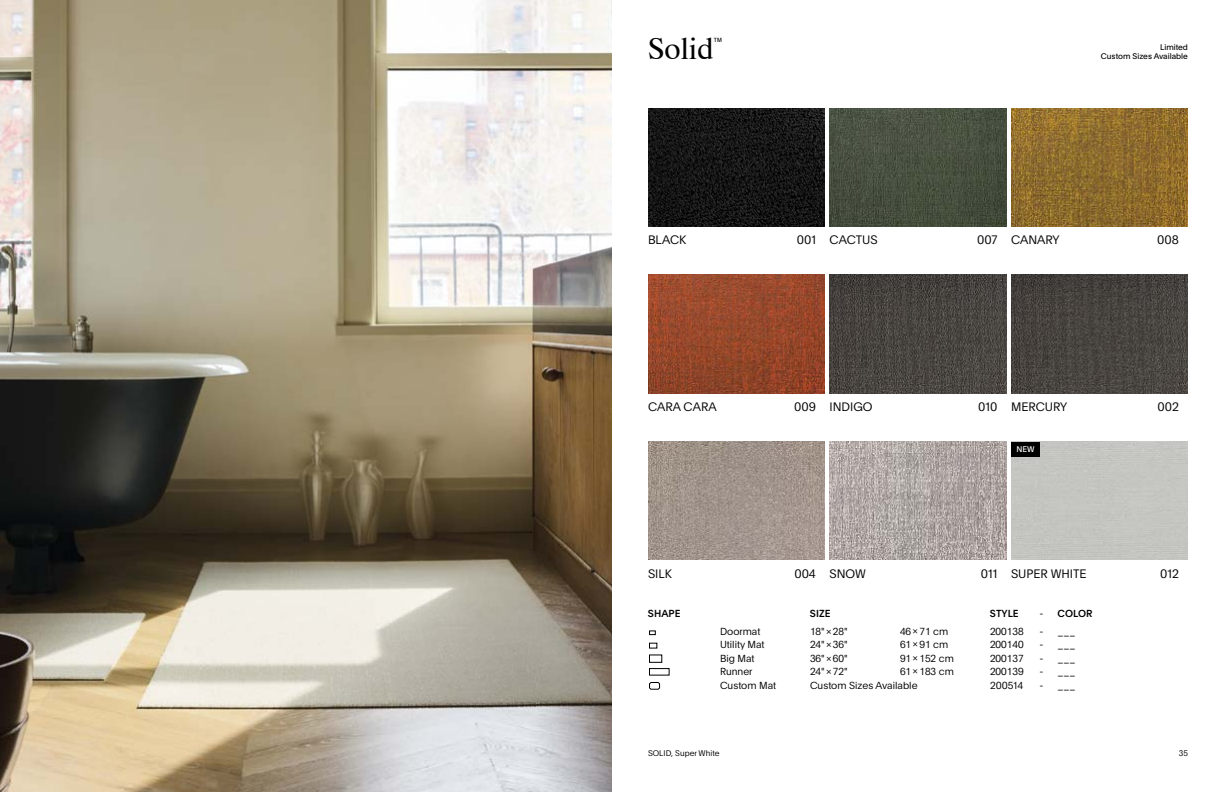
<style>
.page{position:relative;width:1224px;height:792px;background:#fff}
.page>*{position:absolute;margin:0;border:0;box-sizing:border-box;transform-origin:0 0}
.t1{font:30px "Dutch 801 BT";color:#000}
.t2{font:300 12px "Plain";color:#000}
.t3{font:300 10px "Plain";color:#000}
.t4{font:500 10px "Plain";color:#000}
.t5{font:8px/9px "Plain";color:#000;text-align:right}
.t6{font:300 8px "Plain";color:#000}
.t7{font:8px "Plain";color:#fff}
.s1{font-weight:300}
</style>
<div class="page">
<img style="left:648px;top:108px;width:177px;height:118px">
<img style="left:648px;top:275px;width:177px;height:118px">
<img style="left:830px;top:442px;width:176px;height:118px">
<img style="left:830px;top:108px;width:176px;height:118px">
<img style="left:1011px;top:275px;width:177px;height:118px">
<div style="left:1011px;top:442px;width:177px;height:118px;background:#c4c5c0"></div>
<img style="left:1011px;top:108px;width:177px;height:118px">
<img style="left:648px;top:442px;width:177px;height:118px">
<img style="left:830px;top:275px;width:176px;height:118px">
<svg style="left:649px;top:631px;width:6px;height:4px"></svg>
<div style="left:649px;top:643px;width:8px;height:5px;border:1px solid #000"></div>
<div style="left:649px;top:655px;width:13px;height:8px;border:1px solid #000"></div>
<div style="left:649px;top:668px;width:20px;height:7px;border:1px solid #000"></div>
<svg style="left:649px;top:682px;width:11px;height:8px"></svg>
<img style="left:0;top:0;width:612px;height:792px">
<div style="left:1011px;top:442px;width:29px;height:14px;background:#000"></div>
<h1 class="t1" style="left:648px;top:30px;width:67px">Solid</h1>
<p class="t3" style="left:714px;top:34px;width:10px">™</p>
<p class="t5" style="left:1101px;top:42px;width:89px">Limited<br>Custom Sizes Available</p>
<p class="t2" style="left:648px;top:231px;width:40px">BLACK</p>
<p class="t2" style="left:797px;top:231px;width:21px">001</p>
<p class="t2" style="left:830px;top:231px;width:50px">CACTUS</p>
<p class="t2" style="left:977px;top:231px;width:22px">007</p>
<p class="t2" style="left:1011px;top:231px;width:50px">CANARY</p>
<p class="t2" style="left:1157px;top:231px;width:23px">008</p>
<p class="t2" style="left:648px;top:398px;width:70px">CARA CARA</p>
<p class="t2" style="left:794px;top:398px;width:23px">009</p>
<p class="t2" style="left:830px;top:398px;width:45px">INDIGO</p>
<p class="t2" style="left:978px;top:398px;width:21px">010</p>
<p class="t2" style="left:1011px;top:398px;width:58px">MERCURY</p>
<p class="t2" style="left:1158px;top:398px;width:23px">002</p>
<p class="t7" style="left:1016px;top:443px;width:20px">NEW</p>
<p class="t2" style="left:648px;top:565px;width:25px">SILK</p>
<p class="t2" style="left:794px;top:565px;width:23px">004</p>
<p class="t2" style="left:830px;top:565px;width:38px">SNOW</p>
<p class="t2" style="left:981px;top:565px;width:18px">011</p>
<p class="t2" style="left:1011px;top:565px;width:77px">SUPER WHITE</p>
<p class="t2" style="left:1160px;top:565px;width:20px">012</p>
<p class="t4" style="left:648px;top:606px;width:34px">SHAPE</p>
<p class="t4" style="left:810px;top:606px;width:22px">SIZE</p>
<p class="t4" style="left:990px;top:606px;width:30px">STYLE</p>
<p class="t4" style="left:1039px;top:606px;width:54px"><span class="s1">-</span> COLOR</p>
<p class="t3" style="left:720px;top:624px;width:42px">Doormat</p>
<p class="t3" style="left:810px;top:624px;width:39px">18" × 28"</p>
<p class="t3" style="left:900px;top:624px;width:50px">46 x 71 cm</p>
<p class="t3" style="left:990px;top:624px;width:35px">200138</p>
<p class="t3" style="left:1040px;top:624px;width:38px">- ___</p>
<p class="t3" style="left:720px;top:638px;width:46px">Utility Mat</p>
<p class="t3" style="left:810px;top:638px;width:39px">24" × 36"</p>
<p class="t3" style="left:900px;top:638px;width:50px">61 x 91 cm</p>
<p class="t3" style="left:990px;top:638px;width:35px">200140</p>
<p class="t3" style="left:1040px;top:638px;width:38px">- ___</p>
<p class="t3" style="left:720px;top:651px;width:36px">Big Mat</p>
<p class="t3" style="left:810px;top:651px;width:39px">36" × 60"</p>
<p class="t3" style="left:900px;top:651px;width:55px">91 x 152 cm</p>
<p class="t3" style="left:990px;top:651px;width:35px">200137</p>
<p class="t3" style="left:1040px;top:651px;width:38px">- ___</p>
<p class="t3" style="left:720px;top:665px;width:34px">Runner</p>
<p class="t3" style="left:810px;top:665px;width:39px">24" × 72"</p>
<p class="t3" style="left:900px;top:665px;width:55px">61 x 183 cm</p>
<p class="t3" style="left:990px;top:665px;width:35px">200139</p>
<p class="t3" style="left:1040px;top:665px;width:38px">- ___</p>
<p class="t3" style="left:720px;top:678px;width:58px">Custom Mat</p>
<p class="t3" style="left:810px;top:678px;width:109px">Custom Sizes Available</p>
<p class="t3" style="left:990px;top:678px;width:35px">200514</p>
<p class="t3" style="left:1040px;top:678px;width:38px">- ___</p>
<p class="t6" style="left:648px;top:747px;width:73px">SOLID, Super White</p>
<p class="t6" style="left:1179px;top:747px;width:11px">35</p>
</div>
